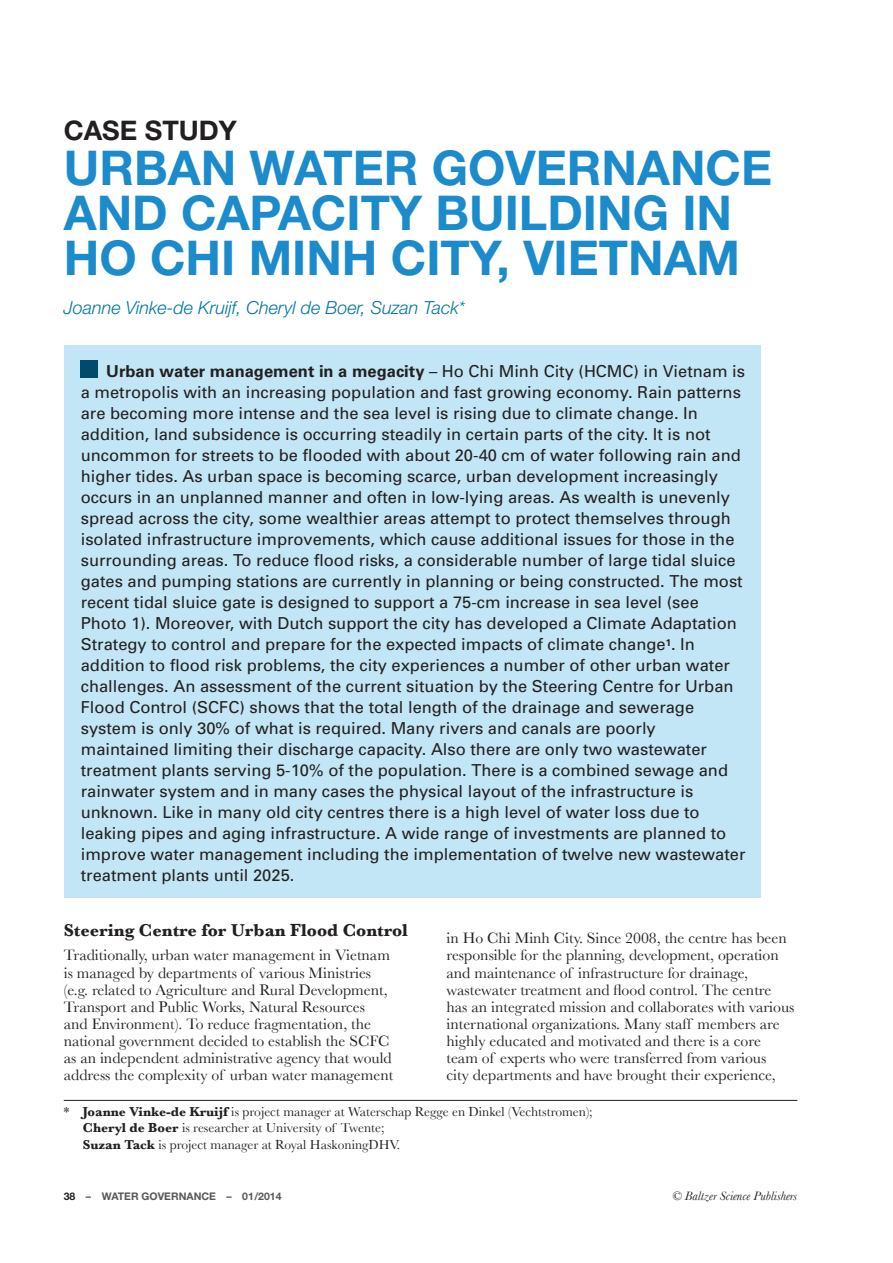
<style>
.page{position:relative;width:893px;height:1263px;background:#fff}
.page>*{position:absolute;margin:0;border:0;box-sizing:border-box;transform-origin:0 0}
.t1{font:700 48px/45px "Helvetica Neue";color:#1b8bcb}
.t2{font:700 27px "Helvetica Neue";color:#231f20}
.t3{font:italic 300 18px "Helvetica Neue";color:#0076a3}
.t4{font:700 18px "Baskerville";color:#231f20}
.t5{font:16.5px/21px "Univers";color:#231f20}
.t6{font:15.75px/17.1px "Baskerville";color:#231f20}
.t7{font:13.5px/16.5px "Baskerville";color:#231f20}
.t8{font:italic 12.75px "Baskerville";color:#231f20}
.t9{font:700 10.5px "Helvetica Neue";color:#57585a}
.s1{font-weight:700}
.s2{color:#231f20}
</style>
<div class="page">
<div style="left:64px;top:345px;width:696px;height:552px;background:#c3e6f6"></div>
<div style="left:81px;top:360px;width:17px;height:17px;background:#004b6c"></div>
<hr style="left:64px;top:1100px;width:733px;height:1px;background:#231f20">
<h2 class="t2" style="left:64px;top:114px;width:175px">CASE STUDY</h2>
<h1 class="t1" style="left:64px;top:145px;width:710px">URBAN WATER GOVERNANCE<br>AND CAPACITY BUILDING IN<br>HO CHI MINH CITY, VIETNAM</h1>
<p class="t3" style="left:64px;top:297px;width:403px">Joanne Vinke-de Kruijf, Cheryl de Boer, Suzan Tack*</p>
<p class="t5" style="left:81px;top:361px;width:666px;text-indent:26px"><span class="s1">Urban water management in a megacity</span> – Ho Chi Minh City (HCMC) in Vietnam is a metropolis with an increasing population and fast growing economy. Rain patterns are becoming more intense and the sea level is rising due to climate change. In addition, land subsidence is occurring steadily in certain parts of the city. It is not uncommon for streets to be flooded with about 20-40 cm of water following rain and higher tides. As urban space is becoming scarce, urban development increasingly occurs in an unplanned manner and often in low-lying areas. As wealth is unevenly spread across the city, some wealthier areas attempt to protect themselves through isolated infrastructure improvements, which cause additional issues for those in the surrounding areas. To reduce flood risks, a considerable number of large tidal sluice gates and pumping stations are currently in planning or being constructed. The most recent tidal sluice gate is designed to support a 75-cm increase in sea level (see Photo 1). Moreover, with Dutch support the city has developed a Climate Adaptation Strategy to control and prepare for the expected impacts of climate change<sup>1</sup>. In addition to flood risk problems, the city experiences a number of other urban water challenges. An assessment of the current situation by the Steering Centre for Urban Flood Control (SCFC) shows that the total length of the drainage and sewerage system is only 30% of what is required. Many rivers and canals are poorly maintained limiting their discharge capacity. Also there are only two wastewater treatment plants serving 5-10% of the population. There is a combined sewage and rainwater system and in many cases the physical layout of the infrastructure is unknown. Like in many old city centres there is a high level of water loss due to leaking pipes and aging infrastructure. A wide range of investments are planned to improve water management including the implementation of twelve new wastewater treatment plants until 2025.</p>
<p class="t4" style="left:64px;top:919px;width:346px">Steering Centre for Urban Flood Control</p>
<p class="t6" style="left:64px;top:946px;width:331px">Traditionally, urban water management in Vietnam is managed by departments of various Ministries (e.g. related to Agriculture and Rural Development, Transport and Public Works, Natural Resources<br>and Environment). To reduce fragmentation, the national government decided to establish the SCFC as an independent administrative agency that would address the complexity of urban water management</p>
<p class="t6" style="left:446px;top:929px;width:350px">in Ho Chi Minh City. Since 2008, the centre has been responsible for the planning, development, operation and maintenance of infrastructure for drainage, wastewater treatment and flood control. The centre has an integrated mission and collaborates with various international organizations. Many staff members are highly educated and motivated and there is a core team of experts who were transferred from various<br>city departments and have brought their experience,</p>
<p class="t7" style="left:83px;top:1103px;width:511px;text-indent:-19px">* <span class="s1">Joanne Vinke-de Kruijf</span> is project manager at Waterschap Regge en Dinkel (Vechtstromen);<br><span class="s1">Cheryl de Boer</span> is researcher at University of Twente;<br><span class="s1">Suzan Tack</span> is project manager at Royal HaskoningDHV.</p>
<p class="t9" style="left:64px;top:1189px;width:219px"><span class="s2">38</span> – WATER GOVERNANCE – 01/2014</p>
<p class="t8" style="left:672px;top:1188px;width:127px">© Baltzer Science Publishers</p>
</div>
